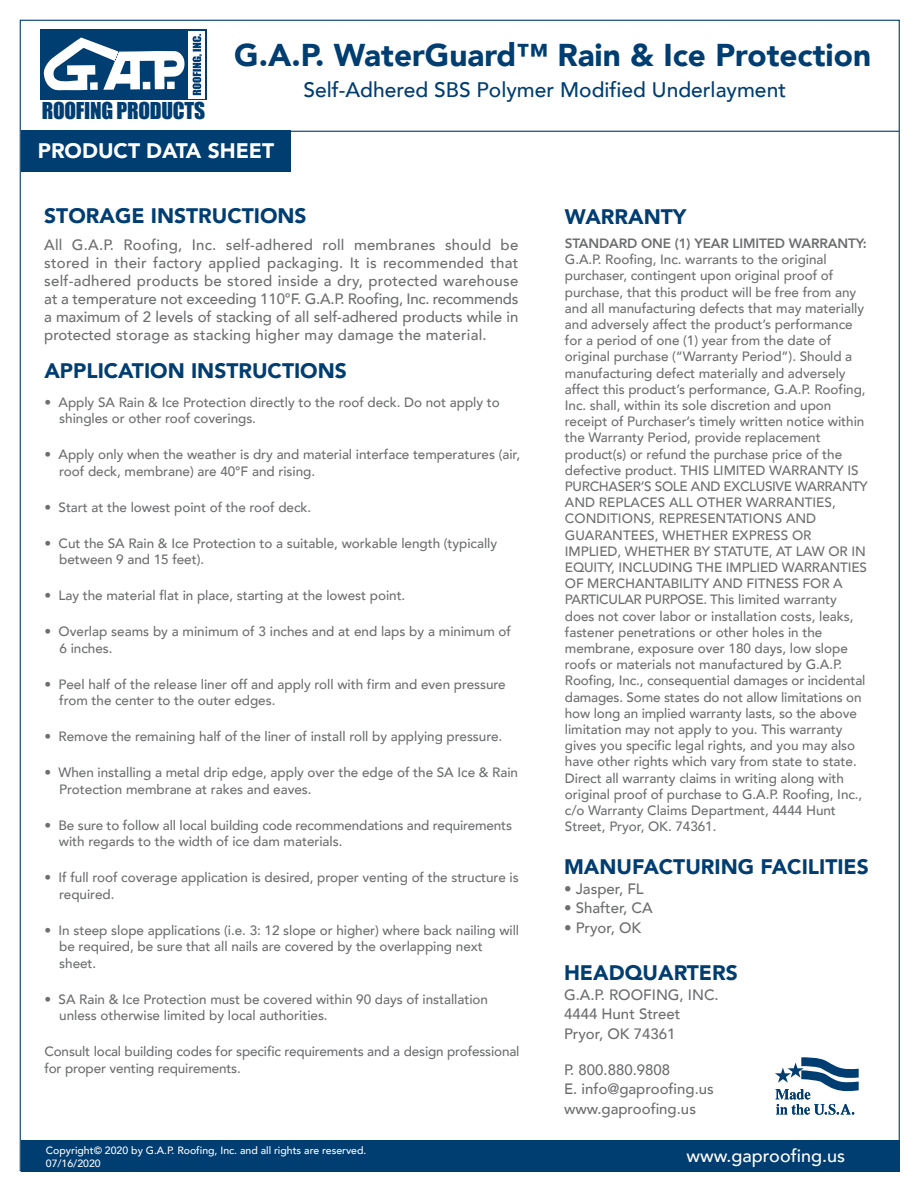
<style>
.page{position:relative;width:918px;height:1188px;background:#fff}
.page>*{position:absolute;margin:0;border:0;box-sizing:border-box;transform-origin:0 0}
.t1{font:900 31.5px "Avenir";color:#003d71}
.t2{font:21.45px "Impact";letter-spacing:-.01em;color:#003d71}
.t3{font:900 21px "Avenir";color:#003d71}
.t4{font:500 21px "Avenir";color:#003d71}
.t5{font:900 21px "Avenir";color:#fff}
.t6{font:500 18px "Avenir";color:#fff}
.t7{font:500 15px/18px "Avenir";color:#6d6e70}
.t8{font:500 13.5px/16.2px "Avenir";letter-spacing:-.005em;color:#6d6e70}
.t9{font:800 13.5px "Avenir";letter-spacing:-.01em;color:#6d6e70}
.t10{font:500 10.5px/12.6px "Avenir";color:#fff}
.s1{font-size:13.5px;color:#fff}
</style>
<div class="page">
<div style="left:41px;top:30px;width:166px;height:70px;background:#003d71"></div>
<div style="left:188px;top:31px;width:17px;height:67px;background:#fff"></div>
<svg style="left:44px;top:37px;width:141px;height:53px"></svg>
<svg style="left:193px;top:34px;width:9px;height:61px"></svg>
<hr style="left:21px;top:131px;width:878px;height:1px;background:#003d71">
<div style="left:21px;top:1140px;width:879px;height:32px;background:#003d71"></div>
<div style="left:21px;top:130px;width:270px;height:42px;background:#003d71"></div>
<svg style="left:775px;top:1057px;width:84px;height:58px"></svg>
<h2 class="t2" style="left:42px;top:94px;width:165px">ROOFING PRODUCTS</h2>
<h1 class="t1" style="left:234px;top:28px;width:638px">G.A.P. WaterGuard™ Rain &amp; Ice Protection</h1>
<h3 class="t4" style="left:303px;top:71px;width:484px">Self-Adhered SBS Polymer Modified Underlayment</h3>
<h3 class="t5" style="left:38px;top:133px;width:238px">PRODUCT DATA SHEET</h3>
<h3 class="t3" style="left:44px;top:197px;width:264px">STORAGE INSTRUCTIONS</h3>
<p class="t7" style="left:44px;top:235px;width:476px;text-align:justify">All G.A.P. Roofing, Inc. self-adhered roll membranes should be stored in their factory applied packaging. It is recommended that self-adhered products be stored inside a dry, protected warehouse at a temperature not exceeding 110°F. G.A.P. Roofing, Inc. recommends a maximum of 2 levels of stacking of all self-adhered products while in protected storage as stacking higher may damage the material.</p>
<h3 class="t3" style="left:44px;top:353px;width:304px">APPLICATION INSTRUCTIONS</h3>
<p class="t8" style="left:59px;top:393px;width:442px;text-indent:-15px">• Apply SA Rain &amp; Ice Protection directly to the roof deck. Do not apply to shingles or other roof coverings.</p>
<p class="t8" style="left:59px;top:446px;width:462px;text-indent:-15px">• Apply only when the weather is dry and material interface temperatures (air, roof deck, membrane) are 40°F and rising.</p>
<p class="t8" style="left:44px;top:498px;width:268px">• Start at the lowest point of the roof deck.</p>
<p class="t8" style="left:59px;top:534px;width:439px;text-indent:-15px">• Cut the SA Rain &amp; Ice Protection to a suitable, workable length (typically between 9 and 15 feet).</p>
<p class="t8" style="left:44px;top:587px;width:362px">• Lay the material flat in place, starting at the lowest point.</p>
<p class="t8" style="left:59px;top:623px;width:453px;text-indent:-15px">• Overlap seams by a minimum of 3 inches and at end laps by a minimum of<br>6 inches.</p>
<p class="t8" style="left:59px;top:675px;width:448px;text-indent:-15px">• Peel half of the release liner off and apply roll with firm and even pressure from the center to the outer edges.</p>
<p class="t8" style="left:44px;top:728px;width:459px">• Remove the remaining half of the liner of install roll by applying pressure.</p>
<p class="t8" style="left:59px;top:764px;width:460px;text-indent:-15px">• When installing a metal drip edge, apply over the edge of the SA Ice &amp; Rain<br>Protection membrane at rakes and eaves.</p>
<p class="t8" style="left:59px;top:816px;width:455px;text-indent:-14px">• Be sure to follow all local building code recommendations and requirements with regards to the width of ice dam materials.</p>
<p class="t8" style="left:59px;top:869px;width:461px;text-indent:-15px">• If full roof coverage application is desired, proper venting of the structure is required.</p>
<p class="t8" style="left:59px;top:921px;width:461px;text-indent:-15px">• In steep slope applications (i.e. 3: 12 slope or higher) where back nailing will be required, be sure that all nails are covered by the overlapping next sheet.</p>
<p class="t8" style="left:59px;top:990px;width:430px;text-indent:-15px">• SA Rain &amp; Ice Protection must be covered within 90 days of installation unless otherwise limited by local authorities.</p>
<p class="t8" style="left:44px;top:1043px;width:477px">Consult local building codes for specific requirements and a design professional for proper venting requirements.</p>
<p class="t10" style="left:46px;top:1144px;width:322px">Copyright© 2020 by G.A.P. Roofing, Inc. and all rights are reserved.<br>07/16/2020</p>
<h3 class="t3" style="left:565px;top:199px;width:123px">WARRANTY</h3>
<p class="t9" style="left:565px;top:233px;width:303px">STANDARD ONE (1) YEAR LIMITED WARRANTY:</p>
<p class="t8" style="left:565px;top:251px;width:304px">G.A.P. Roofing, Inc. warrants to the original purchaser, contingent upon original proof of purchase, that this product will be free from any and all manufacturing defects that may materially and adversely affect the product’s performance for a period of one (1) year from the date of original purchase (“Warranty Period”). Should a manufacturing defect materially and adversely affect this product’s performance, G.A.P. Roofing, Inc. shall, within its sole discretion and upon receipt of Purchaser’s timely written notice within the Warranty Period, provide replacement product(s) or refund the purchase price of the defective product. THIS LIMITED WARRANTY IS PURCHASER’S SOLE AND EXCLUSIVE WARRANTY AND REPLACES ALL OTHER WARRANTIES, CONDITIONS, REPRESENTATIONS AND GUARANTEES, WHETHER EXPRESS OR IMPLIED, WHETHER BY STATUTE, AT LAW OR IN EQUITY, INCLUDING THE IMPLIED WARRANTIES OF MERCHANTABILITY AND FITNESS FOR A PARTICULAR PURPOSE. This limited warranty does not cover labor or installation costs, leaks, fastener penetrations or other holes in the membrane, exposure over 180 days, low slope roofs or materials not manufactured by G.A.P.<br>Roofing, Inc., consequential damages or incidental damages. Some states do not allow limitations on how long an implied warranty lasts, so the above limitation may not apply to you. This warranty gives you specific legal rights, and you may also have other rights which vary from state to state.<br>Direct all warranty claims in writing along with original proof of purchase to G.A.P. Roofing, Inc., c/o Warranty Claims Department, 4444 Hunt Street, Pryor, OK. 74361.</p>
<h3 class="t3" style="left:564px;top:849px;width:306px">MANUFACTURING FACILITIES</h3>
<p class="t7" style="left:564px;top:879px;width:81px">• Jasper, FL</p>
<p class="t7" style="left:564px;top:898px;width:90px">• Shafter, CA</p>
<p class="t7" style="left:564px;top:918px;width:79px">• Pryor, OK</p>
<h3 class="t3" style="left:564px;top:955px;width:175px">HEADQUARTERS</h3>
<p class="t7" style="left:564px;top:984px;width:156px;line-height:19.5px">G.A.P. ROOFING, INC.<br>4444 Hunt Street<br>Pryor, OK 74361<span class="s1">4</span></p>
<p class="t7" style="left:564px;top:1059px;width:151px;line-height:19.5px">P. 800.880.9808<br>E. info@gaproofing.us www.gaproofing.us</p>
<h3 class="t6" style="left:687px;top:1140px;width:160px">www.gaproofing.us</h3>
</div>
